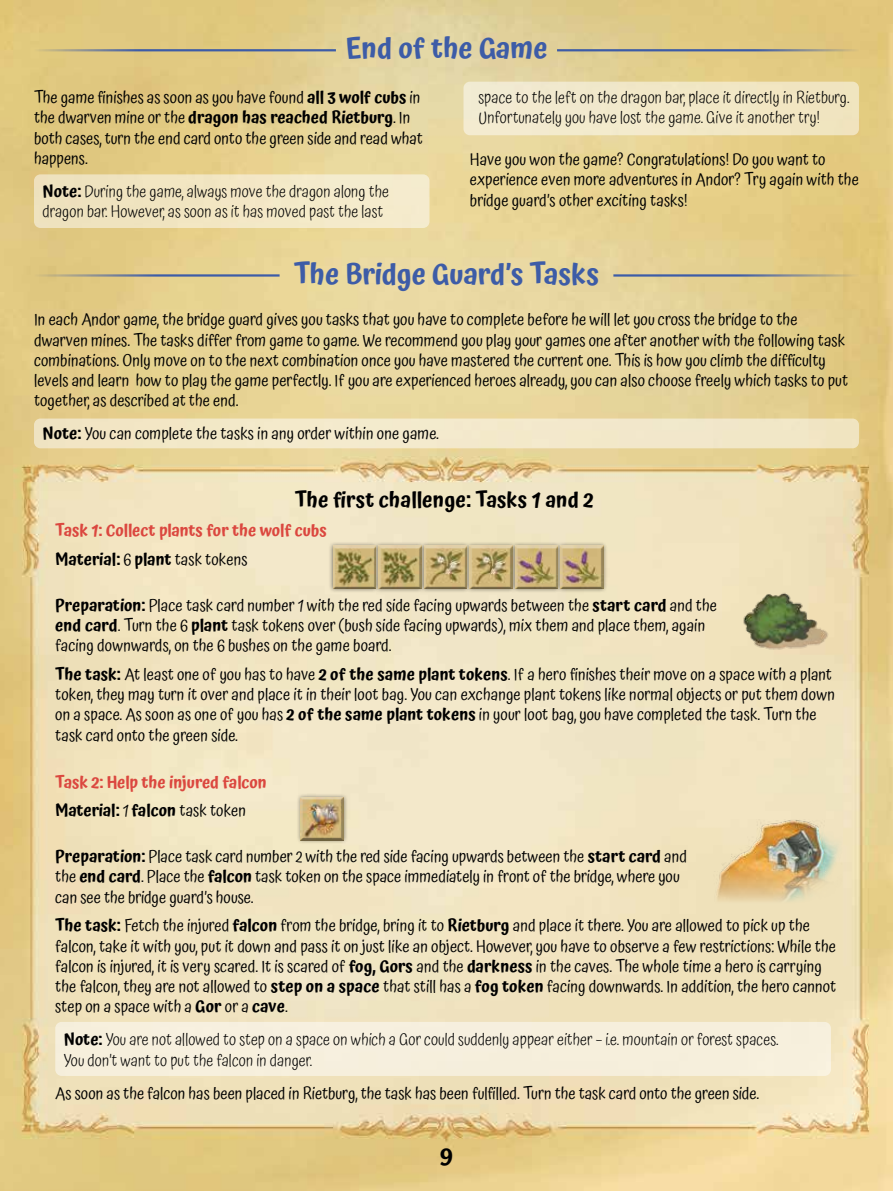
<style>
.page{position:relative;width:893px;height:1191px;background:#fff}
.page>*{position:absolute;margin:0;border:0;box-sizing:border-box;transform-origin:0 0}
.t1{font:600 28.5px "Atma";color:#3d5ca7}
.t2{font:600 23.25px "Atma";color:#000}
.t3{font:600 21px "Atma";letter-spacing:.005em;color:#000}
.t4{font:16.5px/20.2px "Atma";letter-spacing:.005em;color:#000}
.t5{font:300 16.5px/20.2px "Atma";letter-spacing:.005em;color:#000}
.t6{font:600 16.5px/28.8px "Atma";color:#db473f}
.s1{font-weight:600}
.s2{color:#000}
.s3{font-weight:400;color:#000}
</style>
<div class="page">
<img style="left:0;top:0;width:893px;height:1191px">
<div style="left:34px;top:174px;width:395px;height:54px;background:#f3e6c5;border-radius:6px"></div>
<div style="left:463px;top:82px;width:396px;height:53px;background:#f1e8c8;border-radius:6px"></div>
<div style="left:329px;top:541px;width:279px;height:52px;background:#000;opacity:.5"></div>
<div style="left:331px;top:543px;width:45px;height:46px;background:#ded3b8"></div>
<div style="left:331px;top:544px;width:45px;height:45px;background:#000;opacity:.75"></div>
<div style="left:422px;top:543px;width:46px;height:46px;background:#dbd2b1"></div>
<div style="left:422px;top:544px;width:46px;height:45px;background:#000;opacity:.75"></div>
<div style="left:512px;top:543px;width:47px;height:46px;background:#dbd2b1"></div>
<div style="left:512px;top:544px;width:47px;height:45px;background:#000;opacity:.75"></div>
<div style="left:377px;top:543px;width:45px;height:46px;background:#ded3b8"></div>
<div style="left:377px;top:544px;width:45px;height:45px;background:#000;opacity:.75"></div>
<div style="left:467px;top:543px;width:47px;height:46px;background:#dbd2b1"></div>
<div style="left:467px;top:544px;width:47px;height:45px;background:#000;opacity:.75"></div>
<div style="left:558px;top:543px;width:46px;height:46px;background:#dbd2b1"></div>
<div style="left:558px;top:544px;width:46px;height:45px;background:#000;opacity:.75"></div>
<img style="left:736px;top:571px;width:96px;height:83px">
<div style="left:296px;top:793px;width:52px;height:51px;background:#000;opacity:.5"></div>
<div style="left:298px;top:794px;width:46px;height:47px;background:#ddd3b7"></div>
<div style="left:298px;top:796px;width:46px;height:45px;background:#000;opacity:.75"></div>
<img style="left:706px;top:804px;width:143px;height:134px">
<div style="left:55px;top:1022px;width:776px;height:54px;background:#f6efdc;border-radius:6px"></div>
<div style="left:34px;top:418px;width:825px;height:30px;background:#f3e8ca;border-radius:6px"></div>
<hr style="left:34px;top:49px;width:302px;height:2px;background:#3d5ca7">
<hr style="left:34px;top:274px;width:246px;height:3px;background:#3d5ca7">
<hr style="left:557px;top:49px;width:302px;height:2px;background:#3d5ca7">
<hr style="left:613px;top:274px;width:246px;height:3px;background:#3d5ca7">
<h1 class="t1" style="left:345px;top:28px;width:204px">End of the Game</h1>
<p class="t4" style="left:34px;top:89px;width:390px">The game finishes as soon as you have found <span class="s1">all 3 wolf cubs</span> in the dwarven mine or the <span class="s1">dragon has reached Rietburg</span>. In both cases, turn the end card onto the green side and read what happens.</p>
<p class="t5" style="left:43px;top:182px;width:348px"><span class="s1">Note:</span> During the game, always move the dragon along the dragon bar. However, as soon as it has moved past the last</p>
<p class="t5" style="left:478px;top:88px;width:373px">space to the left on the dragon bar, place it directly in Rietburg.<br>Unfortunately you have lost the game. Give it another try!</p>
<p class="t4" style="left:470px;top:150px;width:391px">Have you won the game? Congratulations! Do you want to experience even more adventures in Andor? Try again with the bridge guard’s other exciting tasks!</p>
<h1 class="t1" style="left:294px;top:254px;width:307px">The Bridge Guard’s Tasks</h1>
<p class="t4" style="left:34px;top:310px;width:816px">In each Andor game, the bridge guard gives you tasks that you have to complete before he will let you cross the bridge to the dwarven mines. The tasks differ from game to game. We recommend you play your games one after another with the following task combinations. Only move on to the next combination once you have mastered the current one. This is how you climb the difficulty levels and learn how to play the game perfectly. If you are experienced heroes already, you can also choose freely which tasks to put together, as described at the end.</p>
<p class="t4" style="left:43px;top:424px;width:398px"><span class="s1">Note:</span> You can complete the tasks in any order within one game.</p>
<p class="t3" style="left:295px;top:485px;width:300px">The first challenge: Tasks 1 and 2</p>
<p class="t6" style="left:55px;top:517px;width:273px">Task 1: Collect plants for the wolf cubs<br><span class="s2">Material:</span> <span class="s3">6</span> <span class="s2">plant</span> <span class="s3">task tokens</span></p>
<p class="t4" style="left:55px;top:596px;width:663px"><span class="s1">Preparation:</span> Place task card number 1 with the red side facing upwards between the <span class="s1">start card</span> and the <span class="s1">end card</span>. Turn the 6 <span class="s1">plant</span> task tokens over (bush side facing upwards), mix them and place them, again facing downwards, on the 6 bushes on the game board.</p>
<p class="t4" style="left:55px;top:665px;width:781px"><span class="s1">The task:</span> At least one of you has to have <span class="s1">2 of the same plant tokens</span>. If a hero finishes their move on a space with a plant token, they may turn it over and place it in their loot bag. You can exchange plant tokens like normal objects or put them down on a space. As soon as one of you has <span class="s1">2 of the same plant tokens</span> in your loot bag, you have completed the task. Turn the task card onto the green side.</p>
<p class="t6" style="left:55px;top:768px;width:213px">Task 2: Help the injured falcon<br><span class="s2">Material:</span> <span class="s3">1</span> <span class="s2">falcon</span> <span class="s3">task token</span></p>
<p class="t4" style="left:55px;top:847px;width:633px"><span class="s1">Preparation:</span> Place task card number 2 with the red side facing upwards between the <span class="s1">start card</span> and the <span class="s1">end card</span>. Place the <span class="s1">falcon</span> task token on the space immediately in front of the bridge, where you can see the bridge guard’s house.</p>
<p class="t4" style="left:55px;top:916px;width:782px"><span class="s1">The task:</span> Fetch the injured <span class="s1">falcon</span> from the bridge, bring it to <span class="s1">Rietburg</span> and place it there. You are allowed to pick up the falcon, take it with you, put it down and pass it on just like an object. However, you have to observe a few restrictions: While the falcon is injured, it is very scared. It is scared of <span class="s1">fog, Gors</span> and the <span class="s1">darkness</span> in the caves. The whole time a hero is carrying the falcon, they are not allowed to <span class="s1">step on a space</span> that still has a <span class="s1">fog token</span> facing downwards. In addition, the hero cannot step on a space with a <span class="s1">Gor</span> or a <span class="s1">cave</span>.</p>
<p class="t5" style="left:64px;top:1030px;width:716px"><span class="s1">Note:</span> You are not allowed to step on a space on which a Gor could suddenly appear either – i.e. mountain or forest spaces.<br>You don’t want to put the falcon in danger.</p>
<p class="t4" style="left:55px;top:1084px;width:705px">As soon as the falcon has been placed in Rietburg, the task has been fulfilled. Turn the task card onto the green side.</p>
<h2 class="t2" style="left:440px;top:1140px;width:15px">9</h2>
</div>
